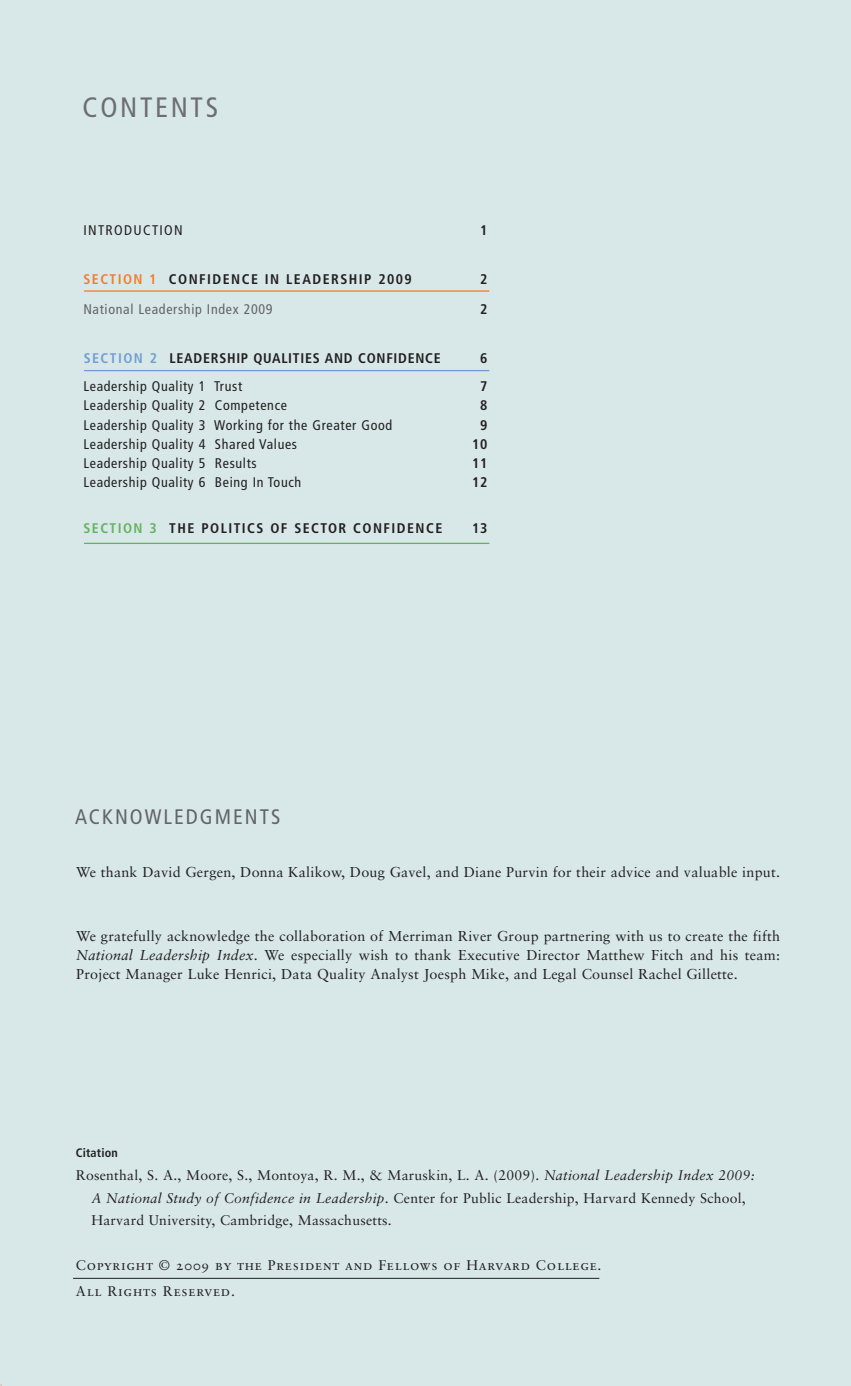
<style>
.page{position:relative;width:851px;height:1386px;background:#fff}
.page>*{position:absolute;margin:0;border:0;box-sizing:border-box;transform-origin:0 0}
.t1{font:condensed 28px "Frutiger";letter-spacing:.095em;color:#6d6e70}
.t2{font:condensed 21px "Frutiger";letter-spacing:.095em;color:#636466}
.t3{font:14.35px/19.2px "Sabon";letter-spacing:.015em;color:#231f20;text-align:justify}
.t4{font:14px/22.8px "Sabon";letter-spacing:.015em;color:#231f20}
.t5{font:condensed 14px "Frutiger";letter-spacing:.05em;color:#231f20}
.t6{font:700 condensed 14px "Frutiger";letter-spacing:.105em;color:#231f20}
.t7{font:14px/26.2px "Sabon Roman SC";letter-spacing:.055em;color:#231f20}
.t8{font:700 condensed 14px "Frutiger";letter-spacing:.05em;color:#231f20}
.t9{font:condensed 14px "Frutiger";letter-spacing:.05em;color:#636466}
.t10{font:condensed 14px "Frutiger";letter-spacing:.095em;color:#231f20}
.t11{font:700 condensed 12.25px "Frutiger";letter-spacing:.015em;color:#231f20}
.s1{color:#f47d30}
.s2{color:#739dd2}
.s3{color:#65b360}
.s4{font-style:italic}
</style>
<div class="page">
<div style="left:0;top:0;width:850px;height:1386px;background:#d8e8e9"></div>
<hr style="left:84px;top:290px;width:405px;height:2px;background:#f47d30">
<hr style="left:84px;top:370px;width:405px;height:1px;background:#739dd2">
<hr style="left:84px;top:543px;width:405px;height:1px;background:#65b360">
<hr style="left:73px;top:1278px;width:526px;height:1px;background:#231f20">
<h1 class="t1" style="left:83px;top:96px;width:137px">CONTENTS</h1>
<p class="t10" style="left:83px;top:225px;width:101px">INTRODUCTION</p>
<p class="t6" style="left:480px;top:225px;width:9px">1</p>
<p class="t6" style="left:83px;top:274px;width:330px"><span class="s1">SECTION 1</span> CONFIDENCE IN LEADERSHIP 2009</p>
<p class="t6" style="left:480px;top:274px;width:9px">2</p>
<p class="t9" style="left:83px;top:304px;width:191px">National Leadership Index 2009</p>
<p class="t6" style="left:480px;top:304px;width:9px">2</p>
<p class="t8" style="left:84px;top:353px;width:358px"><span class="s2">SECTION 2</span> LEADERSHIP QUALITIES AND CONFIDENCE</p>
<p class="t6" style="left:480px;top:353px;width:9px">6</p>
<p class="t5" style="left:83px;top:381px;width:160px">Leadership Quality 1 Trust</p>
<p class="t6" style="left:480px;top:381px;width:9px">7</p>
<p class="t5" style="left:83px;top:400px;width:205px">Leadership Quality 2 Competence</p>
<p class="t6" style="left:480px;top:400px;width:9px">8</p>
<p class="t5" style="left:83px;top:419px;width:310px">Leadership Quality 3 Working for the Greater Good</p>
<p class="t6" style="left:480px;top:419px;width:9px">9</p>
<p class="t5" style="left:83px;top:438px;width:215px">Leadership Quality 4 Shared Values</p>
<p class="t6" style="left:472px;top:438px;width:17px">10</p>
<p class="t5" style="left:83px;top:458px;width:175px">Leadership Quality 5 Results</p>
<p class="t6" style="left:472px;top:458px;width:17px">11</p>
<p class="t5" style="left:83px;top:477px;width:219px">Leadership Quality 6 Being In Touch</p>
<p class="t6" style="left:472px;top:477px;width:17px">12</p>
<p class="t6" style="left:83px;top:522px;width:360px"><span class="s3">SECTION 3</span> THE POLITICS OF SECTOR CONFIDENCE</p>
<p class="t6" style="left:472px;top:522px;width:17px">13</p>
<h2 class="t2" style="left:75px;top:808px;width:207px">ACKNOWLEDGMENTS</h2>
<p class="t3" style="left:76px;top:864px;width:705px">We thank David Gergen, Donna Kalikow, Doug Gavel, and Diane Purvin for their advice and valuable input.</p>
<p class="t3" style="left:76px;top:927px;width:705px">We gratefully acknowledge the collaboration of Merriman River Group partnering with us to create the fifth <span class="s4">National Leadership Index</span>. We especially wish to thank Executive Director Matthew Fitch and his team:<br>Project Manager Luke Henrici, Data Quality Analyst Joesph Mike, and Legal Counsel Rachel Gillette.</p>
<p class="t11" style="left:76px;top:1148px;width:44px">Citation</p>
<p class="t4" style="left:91px;top:1165px;width:664px;text-indent:-16px">Rosenthal, S. A., Moore, S., Montoya, R. M., &amp; Maruskin, L. A. (2009). <span class="s4">National Leadership Index 2009:<br>A National Study of Confidence in Leadership</span>. Center for Public Leadership, Harvard Kennedy School,<br>Harvard University, Cambridge, Massachusetts.</p>
<p class="t7" style="left:76px;top:1253px;width:527px">Copyright © 2009 by the President and Fellows of Harvard College.<br>All Rights Reserved.</p>
</div>
